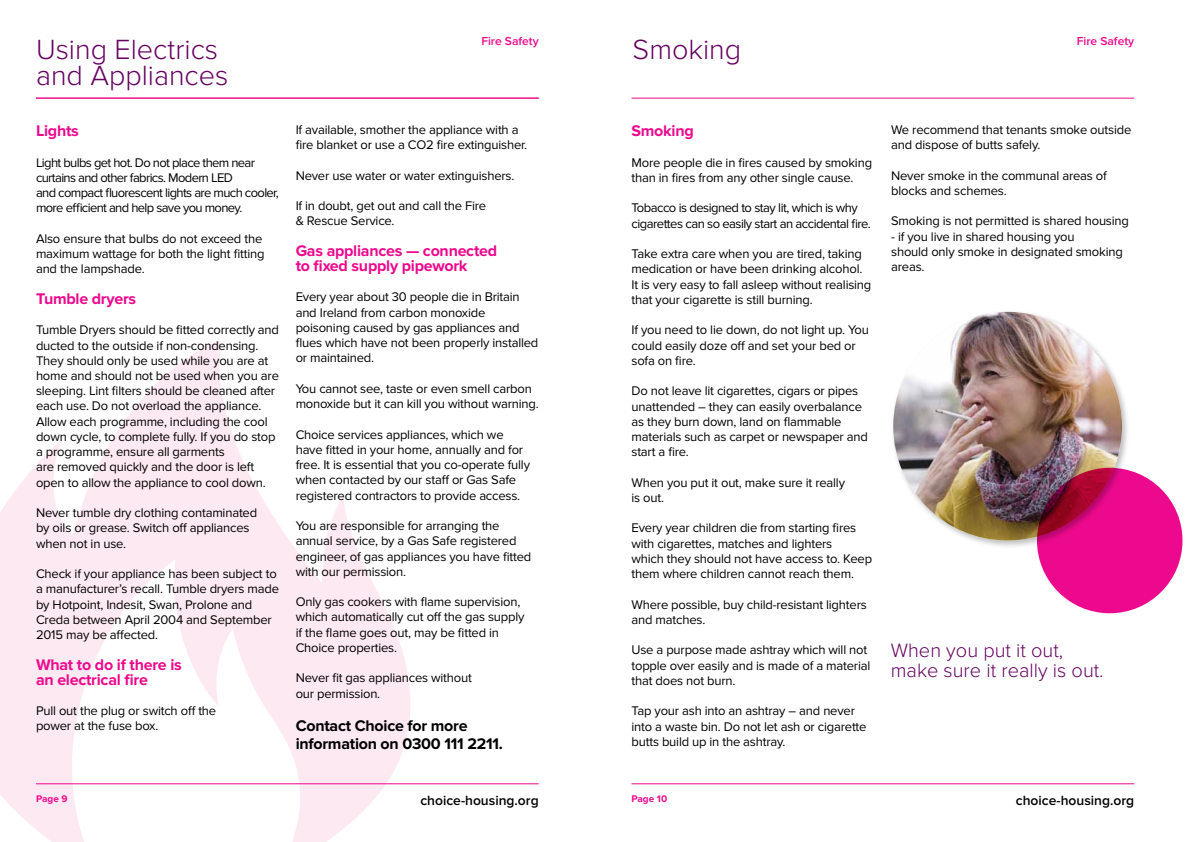
<style>
.page{position:relative;width:1191px;height:842px;background:#fff}
.page>*{position:absolute;margin:0;border:0;box-sizing:border-box;transform-origin:0 0}
.t1{font:300 28.8px/26.4px "Proxima Nova";color:#650360}
.t2{font:300 20px/20px "Proxima Nova";color:#650360}
.t3{font:700 16px/15.2px "Proxima Nova";letter-spacing:-.015em;color:#ec098d}
.t4{font:700 16px/18px "Proxima Nova";letter-spacing:-.015em;color:#000}
.t5{font:600 13.9px "Proxima Nova";color:#000}
.t6{font:13px/15.2px "Proxima Nova";letter-spacing:-.015em;color:#000}
.t7{font:13px/15.2px "Proxima Nova";letter-spacing:-.05em;color:#000}
.t8{font:13px/15.2px "Proxima Nova";letter-spacing:-.04em;color:#000}
.t9{font:600 12px "Proxima Nova";color:#ec098d}
.t10{font:700 10px "Proxima Nova";color:#ec098d}
</style>
<div class="page">
<svg style="left:0;top:340px;width:423px;height:502px"></svg>
<hr style="left:36px;top:783px;width:503px;height:1px;background:#ec098d">
<hr style="left:631px;top:98px;width:503px;height:1px;background:#ec098d">
<hr style="left:631px;top:783px;width:503px;height:1px;background:#ec098d">
<hr style="left:36px;top:98px;width:503px;height:1px;background:#ec098d">
<div style="left:890px;top:309px;width:240px;height:240px;background:#000;opacity:.25"></div>
<img style="left:893px;top:312px;width:229px;height:228px;border-radius:114px">
<svg style="left:1037px;top:468px;width:145px;height:145px;background:#dd087d"></svg>
<p class="t9" style="left:481px;top:35px;width:59px">Fire Safety</p>
<h1 class="t1" style="left:36px;top:37px;width:194px">Using Electrics and Appliances</h1>
<h1 class="t1" style="left:632px;top:37px;width:110px">Smoking</h1>
<p class="t3" style="left:36px;top:124px;width:44px">Lights</p>
<p class="t7" style="left:36px;top:155px;width:244px">Light bulbs get hot. Do not place them near curtains and other fabrics. Modern LED<br>and compact fluorescent lights are much cooler, more efficient and help save you money.</p>
<p class="t6" style="left:36px;top:231px;width:230px">Also ensure that bulbs do not exceed the maximum wattage for both the light fitting and the lampshade.</p>
<p class="t3" style="left:36px;top:291px;width:102px">Tumble dryers</p>
<p class="t6" style="left:36px;top:323px;width:244px">Tumble Dryers should be fitted correctly and ducted to the outside if non-condensing.<br>They should only be used while you are at home and should not be used when you are sleeping. Lint filters should be cleaned after each use. Do not overload the appliance.<br>Allow each programme, including the cool down cycle, to complete fully. If you do stop a programme, ensure all garments<br>are removed quickly and the door is left open to allow the appliance to cool down.</p>
<p class="t6" style="left:36px;top:505px;width:223px">Never tumble dry clothing contaminated by oils or grease. Switch off appliances when not in use.</p>
<p class="t6" style="left:36px;top:566px;width:244px">Check if your appliance has been subject to a manufacturer’s recall. Tumble dryers made by Hotpoint, Indesit, Swan, Prolone and Creda between April 2004 and September 2015 may be affected.</p>
<p class="t3" style="left:36px;top:657px;width:147px">What to do if there is an electrical fire</p>
<p class="t6" style="left:36px;top:703px;width:182px">Pull out the plug or switch off the power at the fuse box.</p>
<p class="t6" style="left:296px;top:122px;width:233px">If available, smother the appliance with a fire blanket or use a CO2 fire extinguisher.</p>
<p class="t6" style="left:296px;top:168px;width:220px">Never use water or water extinguishers.</p>
<p class="t6" style="left:296px;top:198px;width:192px">If in doubt, get out and call the Fire &amp; Rescue Service.</p>
<p class="t3" style="left:296px;top:243px;width:203px">Gas appliances — connected to fixed supply pipework</p>
<p class="t6" style="left:296px;top:290px;width:244px">Every year about 30 people die in Britain and Ireland from carbon monoxide poisoning caused by gas appliances and flues which have not been properly installed or maintained.</p>
<p class="t6" style="left:296px;top:381px;width:244px">You cannot see, taste or even smell carbon monoxide but it can kill you without warning.</p>
<p class="t6" style="left:296px;top:427px;width:236px">Choice services appliances, which we have fitted in your home, annually and for free. It is essential that you co-operate fully when contacted by our staff or Gas Safe registered contractors to provide access.</p>
<p class="t6" style="left:296px;top:518px;width:237px">You are responsible for arranging the annual service, by a Gas Safe registered engineer, of gas appliances you have fitted with our permission.</p>
<p class="t6" style="left:296px;top:594px;width:230px">Only gas cookers with flame supervision, which automatically cut off the gas supply if the flame goes out, may be fitted in Choice properties.</p>
<p class="t6" style="left:296px;top:671px;width:178px">Never fit gas appliances without our permission.</p>
<p class="t4" style="left:296px;top:717px;width:209px">Contact Choice for more information on 0300 111 2211.</p>
<p class="t3" style="left:631px;top:124px;width:64px">Smoking</p>
<p class="t6" style="left:631px;top:155px;width:242px">More people die in fires caused by smoking than in fires from any other single cause.</p>
<p class="t8" style="left:631px;top:201px;width:241px">Tobacco is designed to stay lit, which is why cigarettes can so easily start an accidental fire.</p>
<p class="t6" style="left:631px;top:246px;width:241px">Take extra care when you are tired, taking medication or have been drinking alcohol.<br>It is very easy to fall asleep without realising that your cigarette is still burning.</p>
<p class="t6" style="left:631px;top:323px;width:239px">If you need to lie down, do not light up. You could easily doze off and set your bed or sofa on fire.</p>
<p class="t6" style="left:631px;top:383px;width:238px">Do not leave lit cigarettes, cigars or pipes unattended – they can easily overbalance as they burn down, land on flammable materials such as carpet or newspaper and start a fire.</p>
<p class="t6" style="left:631px;top:475px;width:215px">When you put it out, make sure it really is out.</p>
<p class="t6" style="left:631px;top:521px;width:242px">Every year children die from starting fires with cigarettes, matches and lighters<br>which they should not have access to. Keep them where children cannot reach them.</p>
<p class="t6" style="left:631px;top:597px;width:237px">Where possible, buy child-resistant lighters and matches.</p>
<p class="t6" style="left:631px;top:643px;width:240px">Use a purpose made ashtray which will not topple over easily and is made of a material that does not burn.</p>
<p class="t6" style="left:631px;top:703px;width:237px">Tap your ash into an ashtray – and never into a waste bin. Do not let ash or cigarette butts build up in the ashtray.</p>
<p class="t9" style="left:1076px;top:35px;width:59px">Fire Safety</p>
<p class="t6" style="left:891px;top:122px;width:242px">We recommend that tenants smoke outside and dispose of butts safely.</p>
<p class="t6" style="left:891px;top:168px;width:217px">Never smoke in the communal areas of blocks and schemes.</p>
<p class="t6" style="left:891px;top:214px;width:239px">Smoking is not permitted is shared housing</p>
<p class="t6" style="left:891px;top:229px;width:233px">- if you live in shared housing you<br>should only smoke in designated smoking areas.</p>
<h2 class="t2" style="left:891px;top:641px;width:214px">When you put it out, make sure it really is out.</h2>
<p class="t10" style="left:36px;top:792px;width:33px">Page 9</p>
<p class="t5" style="left:420px;top:792px;width:120px">choice-housing.org</p>
<p class="t10" style="left:631px;top:792px;width:37px">Page 10</p>
<p class="t5" style="left:1016px;top:792px;width:120px">choice-housing.org</p>
</div>
